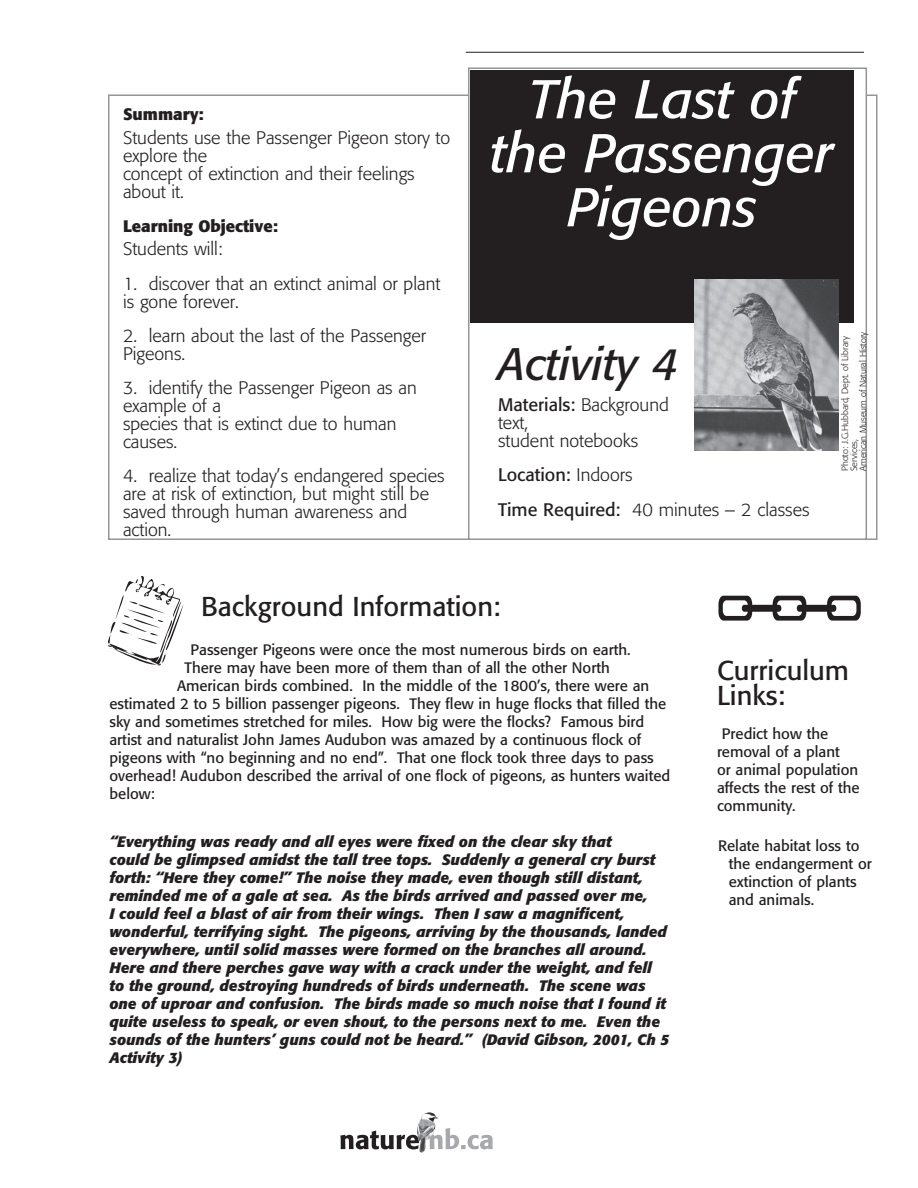
<style>
.page{position:relative;width:918px;height:1188px;background:#fff}
.page>*{position:absolute;margin:0;border:0;box-sizing:border-box;transform-origin:0 0}
._01_titres_activités{font:italic 54px/54px "Formata";color:#fff;text-align:center}
._02_Titres_activités{font:italic 45px "Formata";color:#231f20}
._11_Fut_titres_bold{font:27px "Formata";color:#231f20}
._32_Curriculum_link{font:27px/25.5px "Formata";color:#231f20}
._04_Sommaire_texte{font:300 18px/18px "Formata";color:#231f20}
._04_Sommaire_texte-2{font:18px "Formata";color:#231f20}
._03_Sommaire_titre{font:700 16.5px "Formata";color:#231f20}
._24_citation_texte_A{font:italic 700 15px/18px "Formata";color:#231f20}
._20_texte_de_travail{font:15px "Formata";color:#231f20}
._32_Curriculum_link-2{font:15px/18px "Formata";color:#231f20}
._32_TX_Curriculum_li{font:15px/18px "Formata";color:#231f20}
._04_Sommaire_texte-3{font:300 9px/9px "Formata";color:#231f20}
.s1{font-weight:400}
.s2{font-weight:300}
</style>
<div class="page">
<hr style="left:466px;top:52px;width:398px;height:1px;background:#231f20">
<div style="left:468px;top:68px;width:399px;height:472px;border:2px solid #939598"></div>
<div style="left:470px;top:70px;width:384px;height:253px;background:#231f20"></div>
<svg style="left:718px;top:596px;width:143px;height:25px"></svg>
<svg style="left:108px;top:576px;width:75px;height:89px"></svg>
<img style="left:694px;top:280px;width:144px;height:171px">
<svg style="left:340px;top:1131px;width:77px;height:18px"></svg>
<svg style="left:438px;top:1128px;width:55px;height:21px"></svg>
<img style="left:417px;top:1112px;width:21px;height:41px">
<p class="_03_Sommaire_titre" style="left:123px;top:104px;width:82px">Summary:</p>
<p class="_04_Sommaire_texte" style="left:123px;top:129px;width:329px">Students use the Passenger Pigeon story to explore the<br>concept of extinction and their feelings about it.</p>
<p class="_03_Sommaire_titre" style="left:123px;top:216px;width:156px">Learning Objective:</p>
<p class="_04_Sommaire_texte" style="left:123px;top:240px;width:101px">Students will:</p>
<p class="_04_Sommaire_texte" style="left:123px;top:274px;width:319px">1. discover that an extinct animal or plant is gone forever.</p>
<p class="_04_Sommaire_texte" style="left:123px;top:327px;width:305px">2. learn about the last of the Passenger<br>Pigeons.</p>
<p class="_04_Sommaire_texte" style="left:123px;top:379px;width:295px">3. identify the Passenger Pigeon as an example of a<br>species that is extinct due to human causes.</p>
<p class="_04_Sommaire_texte" style="left:123px;top:467px;width:323px">4. realize that today’s endangered species are at risk of extinction, but might still be saved through human awareness and action.</p>
<p class="_01_titres_activités" style="left:491px;top:72px;width:345px">The Last of the Passenger<br>Pigeons</p>
<p class="_02_Titres_activités" style="left:498px;top:337px;width:182px">Activity 4</p>
<p class="_04_Sommaire_texte" style="left:498px;top:396px;width:172px"><span class="s1">Materials:</span> Background text,<br>student notebooks</p>
<p class="_04_Sommaire_texte-2" style="left:498px;top:464px;width:136px">Location: <span class="s2">Indoors</span></p>
<p class="_04_Sommaire_texte" style="left:498px;top:500px;width:313px"><span class="s1">Time Required:</span> 40 minutes – 2 classes</p>
<p class="_04_Sommaire_texte-3" style="left:841px;top:471px;width:141px;rotate:-90deg">Photo: J.G.Hubbard, Dept. of Library<br>Services,<br>American Museum of Natural History</p>
<p class="_11_Fut_titres_bold" style="left:201px;top:590px;width:301px">Background Information:</p>
<p class="_20_texte_de_travail" style="left:190px;top:641px;width:442px">Passenger Pigeons were once the most numerous birds on earth.</p>
<p class="_20_texte_de_travail" style="left:184px;top:659px;width:427px">There may have been more of them than of all the other North</p>
<p class="_20_texte_de_travail" style="left:177px;top:677px;width:474px">American birds combined. In the middle of the 1800’s, there were an</p>
<p class="_20_texte_de_travail" style="left:110px;top:695px;width:558px">estimated 2 to 5 billion passenger pigeons. They flew in huge flocks that filled the</p>
<p class="_20_texte_de_travail" style="left:110px;top:713px;width:536px">sky and sometimes stretched for miles. How big were the flocks? Famous bird</p>
<p class="_20_texte_de_travail" style="left:110px;top:731px;width:533px">artist and naturalist John James Audubon was amazed by a continuous flock of</p>
<p class="_20_texte_de_travail" style="left:110px;top:749px;width:546px">pigeons with “no beginning and no end”. That one flock took three days to pass</p>
<p class="_20_texte_de_travail" style="left:110px;top:767px;width:562px">overhead! Audubon described the arrival of one flock of pigeons, as hunters waited</p>
<p class="_20_texte_de_travail" style="left:110px;top:785px;width:47px">below:</p>
<p class="_24_citation_texte_A" style="left:110px;top:833px;width:561px">“Everything was ready and all eyes were fixed on the clear sky that<br>could be glimpsed amidst the tall tree tops. Suddenly a general cry burst forth: “Here they come!” The noise they made, even though still distant, reminded me of a gale at sea. As the birds arrived and passed over me,<br>I could feel a blast of air from their wings. Then I saw a magnificent, wonderful, terrifying sight. The pigeons, arriving by the thousands, landed everywhere, until solid masses were formed on the branches all around.<br>Here and there perches gave way with a crack under the weight, and fell to the ground, destroying hundreds of birds underneath. The scene was one of uproar and confusion. The birds made so much noise that I found it quite useless to speak, or even shout, to the persons next to me. Even the sounds of the hunters’ guns could not be heard.” (David Gibson, 2001, Ch 5<br>Activity 3)</p>
<p class="_32_Curriculum_link" style="left:717px;top:657px;width:134px">Curriculum<br>Links:</p>
<p class="_32_Curriculum_link-2" style="left:717px;top:725px;width:144px;text-indent:5px">Predict how the removal of a plant<br>or animal population affects the rest of the community.</p>
<p class="_32_TX_Curriculum_li" style="left:729px;top:837px;width:145px;text-indent:-11px">Relate habitat loss to the endangerment or extinction of plants and animals.</p>
</div>
